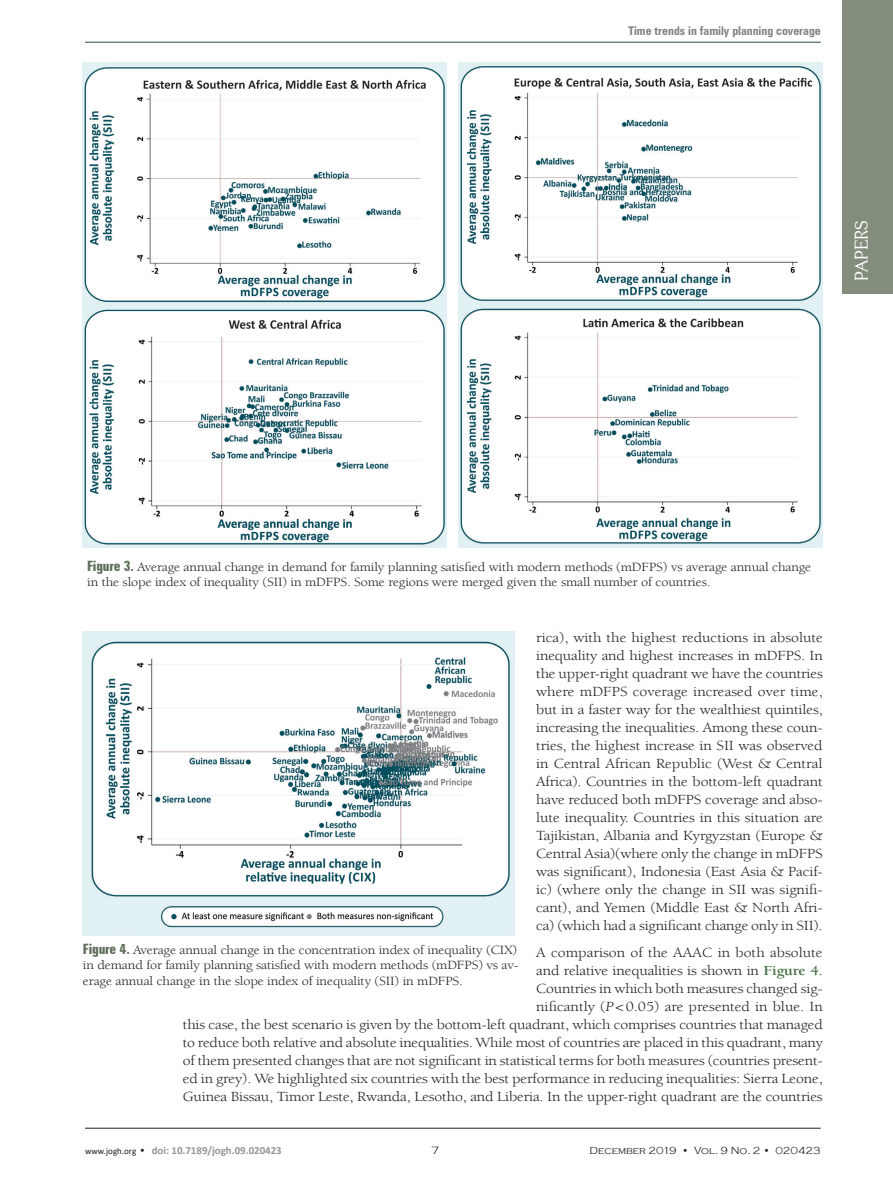
<style>
.page{position:relative;width:893px;height:1191px;background:#fff}
.page>*{position:absolute;margin:0;border:0;box-sizing:border-box;transform-origin:0 0}
.t1{font:18px "Centabel";color:#fff}
.t2{font:14.25px/18px "Berkeley Std";letter-spacing:-.01em;color:#231f20;text-align:justify;scale:1.11 1}
.t3{font:12.9px/15.8px "Berkeley Std";letter-spacing:-.01em;color:#231f20;scale:1.11 1}
.t4{font:700 condensed 12px "Zurich BT";color:#808285}
.t5{font:700 10.95px "Calibri";color:#939598}
.t6{font:300 10.95px "Copperplate Gothic";color:#231f20}
.t7{font:300 10.5px "Copperplate Gothic";color:#231f20}
.s1{font-family:"Zurich BT";font-weight:700;font-stretch:extra-condensed;font-size:14.25px;color:#5f6f5b}
.s2{font-weight:700;color:#477045}
.s3{font-style:italic}
.s4{font-weight:400;font-size:9px;color:#231f20}
.s5{font-family:"Copperplate Gothic";font-weight:300;color:#231f20}
</style>
<div class="page">
<hr style="left:85px;top:1128px;width:736px;height:1px;background:#231f20">
<hr style="left:85px;top:42px;width:736px;height:1px;background:#244d32">
<div style="left:842px;top:0;width:51px;height:293px;background:#838d7c"></div>
<img style="left:83px;top:63px;width:364px;height:485px">
<img style="left:459px;top:63px;width:364px;height:485px">
<img style="left:83px;top:631px;width:432px;height:304px">
<p class="t4" style="left:628px;top:23px;width:194px">Time trends in family planning coverage</p>
<p class="t1" style="left:860px;top:281px;width:103px;rotate:-90deg">VIEWPOINTS</p>
<p class="t1" style="left:851px;top:281px;width:63px;rotate:-90deg">PAPERS</p>
<p class="t3" style="left:87px;top:559px;width:654px"><span class="s1">Figure 3.</span> Average annual change in demand for family planning satisfied with modern methods (mDFPS) vs average annual change in the slope index of inequality (SII) in mDFPS. Some regions were merged given the small number of countries.</p>
<p class="t2" style="left:536px;top:629px;width:260px">rica), with the highest reductions in absolute inequality and highest increases in mDFPS. In the upper-right quadrant we have the countries where mDFPS coverage increased over time, but in a faster way for the wealthiest quintiles, increasing the inequalities. Among these coun&shy;tries, the highest increase in SII was observed in Central African Republic (West &amp; Central Africa). Countries in the bottom-left quadrant have reduced both mDFPS coverage and abso&shy;lute inequality. Countries in this situation are Tajikistan, Albania and Kyrgyzstan (Europe &amp; Central Asia)(where only the change in mDFPS was significant), Indonesia (East Asia &amp; Pacif&shy;ic) (where only the change in SII was signifi&shy;cant), and Yemen (Middle East &amp; North Afri&shy;ca) (which had a significant change only in SII).</p>
<p class="t2" style="left:183px;top:943px;width:578px;text-align:right">A comparison of the AAAC in both absolute<br>and relative inequalities is shown in <span class="s2">Figure 4</span>.<br>Countries in which both measures changed sig-<br>nificantly (<span class="s3">P</span>&lt;0.05) are presented in blue. In<br>this case, the best scenario is given by the bottom-left quadrant, which comprises countries that managed to reduce both relative and absolute inequalities. While most of countries are placed in this quadrant, many of them presented changes that are not significant in statistical terms for both measures (countries present&shy;ed in grey). We highlighted six countries with the best performance in reducing inequalities: Sierra Leone, Guinea Bissau, Timor Leste, Rwanda, Lesotho, and Liberia. In the upper-right quadrant are the countries</p>
<p class="t3" style="left:83px;top:942px;width:394px;text-align:justify"><span class="s1">Figure 4.</span> Average annual change in the concentration index of inequality (CIX) in demand for family planning satisfied with modern methods (mDFPS) vs av&shy;erage annual change in the slope index of inequality (SII) in mDFPS.</p>
<p class="t5" style="left:85px;top:1142px;width:198px"><span class="s4">www.jogh.org</span> <span class="s5">•</span> doi: 10.7189/jogh.09.020423</p>
<p class="t6" style="left:432px;top:1144px;width:9px">7</p>
<p class="t7" style="left:589px;top:1144px;width:233px">December 2019 • Vol. 9 No. 2 • 020423</p>
</div>
